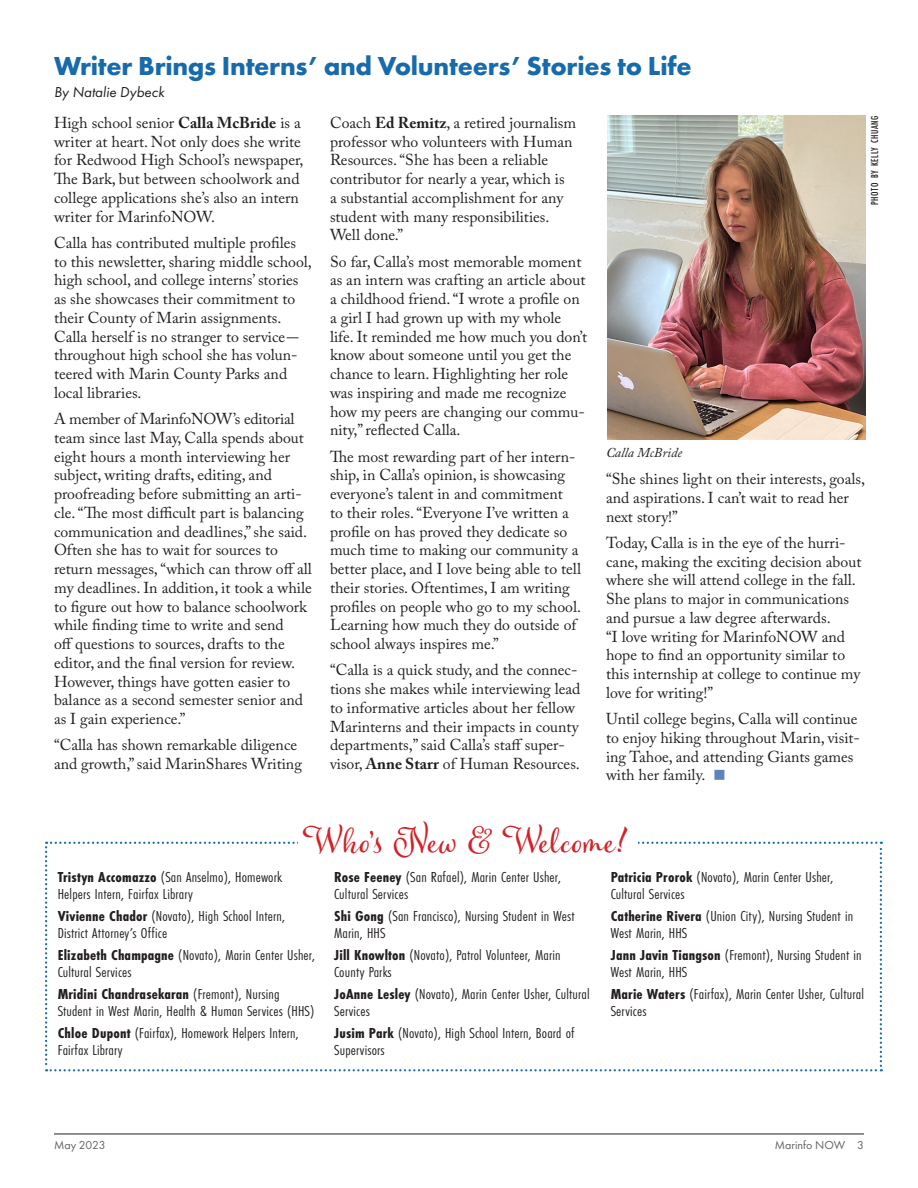
<style>
.page{position:relative;width:918px;height:1188px;background:#fff}
.page>*{position:absolute;margin:0;border:0;box-sizing:border-box;transform-origin:0 0}
.t1{font:700 34.5px "Caprizant";letter-spacing:.025em;color:#d1232a}
._03a__Story_Head_18{font:700 27px "Futura PT";letter-spacing:-.01em;color:#186bab}
._03c_Story_Body_10_5{font:15.75px/18.8px "Adobe Caslon Pro";color:#231f20}
._09a_Who_s_New-Body{font:15px/16.5px "Futura PT Cond";letter-spacing:.01em;color:#231f20;scale:1.1 1}
._03b_Story_Byline{font:italic 15px "Futura PT";color:#231f20}
._05a_Photo_Caption{font:italic 13.5px "Adobe Caslon Pro";color:#231f20}
.t2{font:12px "Futura PT";color:#636366}
._05b_Photo_Credit{font:500 10.5px "Futura PT Cond";letter-spacing:.06em;color:#231f20}
.s1{font-weight:700}
.s2{font-family:"Source Sans Pro";font-weight:200;font-size:24.75px;color:#5d84bd}
.s3{font-family:"Alpine Script";font-weight:400;font-style:italic;font-size:43.5px}
</style>
<div class="page">
<hr style="left:54px;top:1134px;width:810px;height:1px;background:#231f20">
<img style="left:608px;top:115px;width:258px;height:324px">
<svg style="left:45px;top:842px;width:837px;height:229px"></svg>
<div style="left:299px;top:806px;width:338px;height:54px;background:#fff"></div>
<p class="_03a__Story_Head_18" style="left:54px;top:48px;width:639px">Writer Brings Interns’ and Volunteers’ Stories to Life</p>
<p class="_03b_Story_Byline" style="left:54px;top:83px;width:112px">By Natalie Dybeck</p>
<p class="_03c_Story_Body_10_5" style="left:54px;top:113px;width:251px">High school senior <span class="s1">Calla McBride</span> is a writer at heart. Not only does she write for Redwood High School’s newspaper, The Bark, but between schoolwork and college applications she’s also an intern writer for MarinfoNOW.</p>
<p class="_03c_Story_Body_10_5" style="left:54px;top:233px;width:259px">Calla has contributed multiple profiles to this newsletter, sharing middle school, high school, and college interns’ stories as she showcases their commitment to their County of Marin assignments.<br>Calla herself is no stranger to service— throughout high school she has volun&shy;teered with Marin County Parks and local libraries.</p>
<p class="_03c_Story_Body_10_5" style="left:54px;top:409px;width:259px">A member of MarinfoNOW’s editorial team since last May, Calla spends about eight hours a month interviewing her subject, writing drafts, editing, and proofreading before submitting an arti&shy;cle. “The most difficult part is balancing communication and deadlines,” she said.<br>Often she has to wait for sources to return messages, “which can throw off all my deadlines. In addition, it took a while to figure out how to balance schoolwork while finding time to write and send<br>off questions to sources, drafts to the editor, and the final version for review.<br>However, things have gotten easier to balance as a second semester senior and as I gain experience.”</p>
<p class="_03c_Story_Body_10_5" style="left:54px;top:736px;width:250px">“Calla has shown remarkable diligence and growth,” said MarinShares Writing</p>
<p class="_05b_Photo_Credit" style="left:869px;top:205px;width:91px;rotate:-90deg">PHOTO BY KELLY CHUANG</p>
<p class="_03c_Story_Body_10_5" style="left:330px;top:113px;width:248px">Coach <span class="s1">Ed Remitz</span>, a retired journalism professor who volunteers with Human Resources. “She has been a reliable contributor for nearly a year, which is<br>a substantial accomplishment for any student with many responsibilities.<br>Well done.”</p>
<p class="_03c_Story_Body_10_5" style="left:330px;top:252px;width:259px">So far, Calla’s most memorable moment as an intern was crafting an article about a childhood friend. “I wrote a profile on a girl I had grown up with my whole life. It reminded me how much you don’t know about someone until you get the chance to learn. Highlighting her role was inspiring and made me recognize how my peers are changing our commu&shy;nity,” reflected Calla.</p>
<p class="_03c_Story_Body_10_5" style="left:330px;top:447px;width:253px">The most rewarding part of her intern&shy;ship, in Calla’s opinion, is showcasing everyone’s talent in and commitment<br>to their roles. “Everyone I’ve written a profile on has proved they dedicate so much time to making our community a better place, and I love being able to tell their stories. Oftentimes, I am writing profiles on people who go to my school.<br>Learning how much they do outside of school always inspires me.”</p>
<p class="_03c_Story_Body_10_5" style="left:330px;top:661px;width:252px">“Calla is a quick study, and the connec&shy;tions she makes while interviewing lead to informative articles about her fellow Marinterns and their impacts in county departments,” said Calla’s staff super&shy;visor, <span class="s1">Anne Starr</span> of Human Resources.</p>
<p class="_05a_Photo_Caption" style="left:606px;top:444px;width:78px">Calla McBride</p>
<p class="_03c_Story_Body_10_5" style="left:606px;top:469px;width:261px">“She shines light on their interests, goals, and aspirations. I can’t wait to read her next story!”</p>
<p class="_03c_Story_Body_10_5" style="left:606px;top:533px;width:257px">Today, Calla is in the eye of the hurri&shy;cane, making the exciting decision about where she will attend college in the fall.<br>She plans to major in communications and pursue a law degree afterwards.<br>“I love writing for MarinfoNOW and hope to find an opportunity similar to this internship at college to continue my love for writing!”</p>
<p class="_03c_Story_Body_10_5" style="left:606px;top:709px;width:255px">Until college begins, Calla will continue to enjoy hiking throughout Marin, visit&shy;ing Tahoe, and attending Giants games with her family. <span class="s2">■</span></p>
<p class="t1" style="left:304px;top:820px;width:341px">Who’s New &amp; Welcome<span class="s3">!</span></p>
<p class="_09a_Who_s_New-Body" style="left:58px;top:869px;width:205px"><span class="s1">Tristyn Accomazzo</span> (San Anselmo), Homework<br>Helpers Intern, Fairfax Library</p>
<p class="_09a_Who_s_New-Body" style="left:58px;top:908px;width:208px"><span class="s1">Vivienne Chador</span> (Novato), High School Intern,<br>District Attorney’s Office</p>
<p class="_09a_Who_s_New-Body" style="left:58px;top:947px;width:235px"><span class="s1">Elizabeth Champagne</span> (Novato), Marin Center Usher,<br>Cultural Services</p>
<p class="_09a_Who_s_New-Body" style="left:58px;top:986px;width:235px"><span class="s1">Mridini Chandrasekaran</span> (Fremont), Nursing<br>Student in West Marin, Health &amp; Human Services (HHS)</p>
<p class="_09a_Who_s_New-Body" style="left:58px;top:1025px;width:221px"><span class="s1">Chloe Dupont</span> (Fairfax), Homework Helpers Intern,<br>Fairfax Library</p>
<p class="_09a_Who_s_New-Body" style="left:334px;top:869px;width:208px"><span class="s1">Rose Feeney</span> (San Rafael), Marin Center Usher,<br>Cultural Services</p>
<p class="_09a_Who_s_New-Body" style="left:334px;top:908px;width:220px"><span class="s1">Shi Gong</span> (San Francisco), Nursing Student in West<br>Marin, HHS</p>
<p class="_09a_Who_s_New-Body" style="left:334px;top:947px;width:207px"><span class="s1">Jill Knowlton</span> (Novato), Patrol Volunteer, Marin<br>County Parks</p>
<p class="_09a_Who_s_New-Body" style="left:334px;top:986px;width:234px"><span class="s1">JoAnne Lesley</span> (Novato), Marin Center Usher, Cultural<br>Services</p>
<p class="_09a_Who_s_New-Body" style="left:334px;top:1025px;width:220px"><span class="s1">Jusim Park</span> (Novato), High School Intern, Board of<br>Supervisors</p>
<p class="_09a_Who_s_New-Body" style="left:611px;top:869px;width:204px"><span class="s1">Patricia Prorok</span> (Novato), Marin Center Usher,<br>Cultural Services</p>
<p class="_09a_Who_s_New-Body" style="left:611px;top:908px;width:222px"><span class="s1">Catherine Rivera</span> (Union City), Nursing Student in<br>West Marin, HHS</p>
<p class="_09a_Who_s_New-Body" style="left:611px;top:947px;width:230px"><span class="s1">Jann Javin Tiangson</span> (Fremont), Nursing Student in<br>West Marin, HHS</p>
<p class="_09a_Who_s_New-Body" style="left:611px;top:986px;width:232px"><span class="s1">Marie Waters</span> (Fairfax), Marin Center Usher, Cultural<br>Services</p>
<p class="t2" style="left:54px;top:1138px;width:53px">May 2023</p>
<p class="t2" style="left:775px;top:1138px;width:91px">Marinfo NOW 3</p>
</div>
